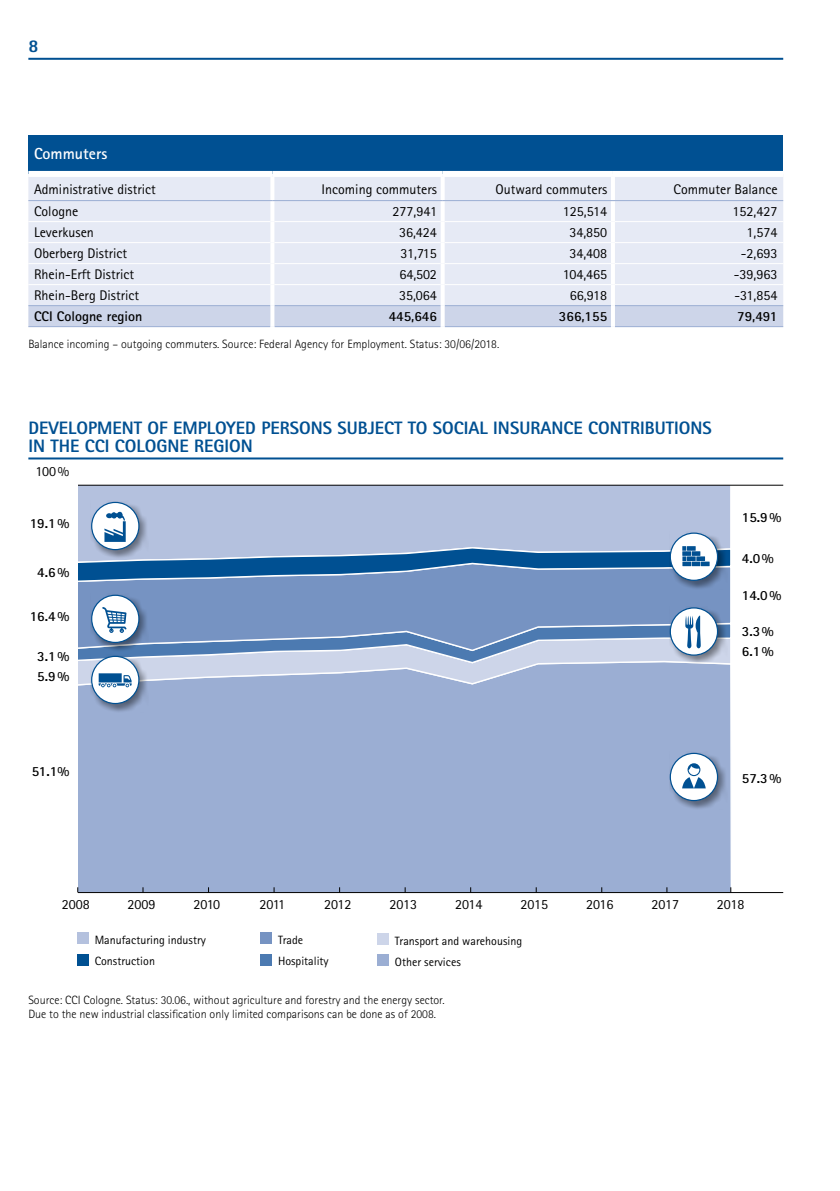
<style>
.page{position:relative;width:840px;height:1191px;background:#fff}
.page>*{position:absolute;margin:0;border:0;box-sizing:border-box;transform-origin:0 0}
.t1{font:800 18px/18px "Rotis Sans Serif Pro";color:#005092}
.t2{font:700 16px "Rotis Sans Serif Pro";color:#fff}
.t3{font:14px "Rotis Sans Serif Pro";color:#000}
.t4{font:700 14px/20.2px "Rotis Sans Serif Pro";color:#000}
.t5{font:300 12px/14px "Rotis Sans Serif Pro";color:#000}
.t6{font:12px/21.4px "Rotis Sans Serif Pro";color:#000}
</style>
<div class="page">
<hr style="left:28px;top:58px;width:754px;height:2px;background:#005092">
<div style="left:78px;top:687px;width:654px;height:207px;background:#9baed3"></div>
<div style="left:78px;top:484px;width:653px;height:26px;background:#b4c1de"></div>
<div style="left:28px;top:135px;width:754px;height:39px;background:#005092"></div>
<div style="left:28px;top:177px;width:754px;height:128px;background:#e6eaf5"></div>
<div style="left:28px;top:306px;width:754px;height:20px;background:#cdd5e9"></div>
<hr style="left:28px;top:221px;width:242px;height:1px;background:#fff">
<hr style="left:274px;top:221px;width:166px;height:1px;background:#fff">
<hr style="left:444px;top:221px;width:166px;height:1px;background:#fff">
<hr style="left:614px;top:221px;width:168px;height:1px;background:#fff">
<hr style="left:28px;top:242px;width:242px;height:1px;background:#fff">
<hr style="left:274px;top:242px;width:166px;height:1px;background:#fff">
<hr style="left:444px;top:242px;width:166px;height:1px;background:#fff">
<hr style="left:614px;top:242px;width:168px;height:1px;background:#fff">
<hr style="left:28px;top:263px;width:242px;height:1px;background:#fff">
<hr style="left:274px;top:263px;width:166px;height:1px;background:#fff">
<hr style="left:444px;top:263px;width:166px;height:1px;background:#fff">
<hr style="left:614px;top:263px;width:168px;height:1px;background:#fff">
<div style="left:28px;top:171px;width:244px;height:6px;background:#fff"></div>
<div style="left:272px;top:171px;width:170px;height:6px;background:#fff"></div>
<div style="left:442px;top:171px;width:170px;height:6px;background:#fff"></div>
<div style="left:612px;top:171px;width:170px;height:6px;background:#fff"></div>
<hr style="left:28px;top:284px;width:242px;height:1px;background:#fff">
<hr style="left:274px;top:284px;width:166px;height:1px;background:#fff">
<hr style="left:444px;top:284px;width:166px;height:1px;background:#fff">
<hr style="left:614px;top:284px;width:168px;height:1px;background:#fff">
<hr style="left:28px;top:305px;width:242px;height:1px;background:#9baed3">
<hr style="left:274px;top:305px;width:166px;height:1px;background:#9baed3">
<hr style="left:444px;top:305px;width:166px;height:1px;background:#9baed3">
<hr style="left:614px;top:305px;width:168px;height:1px;background:#9baed3">
<hr style="left:270px;top:177px;width:4px;height:23px;background:#fff">
<svg style="left:440px;top:177px;width:4px;height:23px"></svg>
<svg style="left:610px;top:177px;width:4px;height:23px"></svg>
<hr style="left:270px;top:201px;width:4px;height:21px;background:#fff">
<svg style="left:440px;top:201px;width:4px;height:21px"></svg>
<svg style="left:610px;top:201px;width:4px;height:21px"></svg>
<hr style="left:270px;top:222px;width:4px;height:21px;background:#fff">
<svg style="left:440px;top:222px;width:4px;height:21px"></svg>
<svg style="left:610px;top:222px;width:4px;height:21px"></svg>
<hr style="left:270px;top:243px;width:4px;height:21px;background:#fff">
<svg style="left:440px;top:243px;width:4px;height:21px"></svg>
<svg style="left:610px;top:243px;width:4px;height:21px"></svg>
<hr style="left:270px;top:264px;width:4px;height:21px;background:#fff">
<svg style="left:440px;top:264px;width:4px;height:21px"></svg>
<svg style="left:610px;top:264px;width:4px;height:21px"></svg>
<hr style="left:272px;top:200px;width:170px;height:1px;background:#9baed3">
<hr style="left:442px;top:200px;width:170px;height:1px;background:#9baed3">
<hr style="left:612px;top:200px;width:170px;height:1px;background:#9baed3">
<hr style="left:274px;top:326px;width:166px;height:1px;background:#9baed3">
<hr style="left:444px;top:326px;width:166px;height:1px;background:#9baed3">
<hr style="left:614px;top:326px;width:168px;height:1px;background:#9baed3">
<hr style="left:28px;top:200px;width:244px;height:1px;background:#9baed3">
<hr style="left:28px;top:326px;width:242px;height:1px;background:#9baed3">
<hr style="left:270px;top:285px;width:4px;height:21px;background:#fff">
<svg style="left:440px;top:285px;width:4px;height:21px"></svg>
<svg style="left:610px;top:285px;width:4px;height:21px"></svg>
<svg style="left:270px;top:306px;width:4px;height:21px"></svg>
<svg style="left:440px;top:306px;width:4px;height:21px"></svg>
<svg style="left:610px;top:306px;width:4px;height:21px"></svg>
<hr style="left:28px;top:457px;width:754px;height:2px;background:#005092">
<hr style="left:77px;top:892px;width:705px;height:1px;background:#000">
<hr style="left:77px;top:485px;width:705px;height:1px;background:#000">
<div style="left:668px;top:751px;width:59px;height:59px;background:#000;opacity:.45"></div>
<div style="left:670px;top:753px;width:47px;height:47px;background:#fff;border-radius:50%"></div>
<div style="left:669px;top:753px;width:48px;height:48px;border:1px solid #005092;border-radius:50%"></div>
<svg style="left:682px;top:763px;width:23px;height:25px"></svg>
<div style="left:90px;top:500px;width:59px;height:59px;background:#000;opacity:.45"></div>
<svg style="left:92px;top:502px;width:47px;height:47px"></svg>
<div style="left:78px;top:583px;width:653px;height:24px;background:#7693c2"></div>
<div style="left:668px;top:531px;width:59px;height:59px;background:#000;opacity:.45"></div>
<svg style="left:78px;top:510px;width:653px;height:73px"></svg>
<div style="left:90px;top:654px;width:59px;height:59px;background:#000;opacity:.45"></div>
<div style="left:92px;top:656px;width:47px;height:47px;background:#fff;border-radius:50%"></div>
<div style="left:90px;top:593px;width:59px;height:59px;background:#000;opacity:.45"></div>
<svg style="left:92px;top:595px;width:47px;height:47px"></svg>
<svg style="left:78px;top:607px;width:653px;height:80px"></svg>
<div style="left:77px;top:932px;width:11px;height:12px;background:#b4c1de"></div>
<div style="left:77px;top:953px;width:11px;height:12px;background:#005092"></div>
<div style="left:260px;top:932px;width:12px;height:12px;background:#7693c2"></div>
<div style="left:260px;top:953px;width:12px;height:12px;background:#4c7ab1"></div>
<div style="left:377px;top:933px;width:11px;height:11px;background:#cdd5e9"></div>
<div style="left:377px;top:954px;width:11px;height:12px;background:#9baed3"></div>
<p class="t1" style="left:28px;top:37px;width:12px">8</p>
<p class="t2" style="left:34px;top:143px;width:75px">Commuters</p>
<p class="t3" style="left:34px;top:181px;width:123px">Administrative district</p>
<p class="t3" style="left:321px;top:181px;width:117px">Incoming commuters</p>
<p class="t3" style="left:495px;top:181px;width:113px">Outward commuters</p>
<p class="t3" style="left:673px;top:181px;width:105px">Commuter Balance</p>
<p class="t3" style="left:34px;top:203px;width:46px">Cologne</p>
<p class="t3" style="left:392px;top:203px;width:46px">277,941</p>
<p class="t3" style="left:562px;top:203px;width:46px">125,514</p>
<p class="t3" style="left:732px;top:203px;width:46px">152,427</p>
<p class="t3" style="left:34px;top:224px;width:61px">Leverkusen</p>
<p class="t3" style="left:399px;top:224px;width:39px">36,424</p>
<p class="t3" style="left:569px;top:224px;width:39px">34,850</p>
<p class="t3" style="left:746px;top:224px;width:32px">1,574</p>
<p class="t3" style="left:34px;top:245px;width:95px">Oberberg District</p>
<p class="t3" style="left:400px;top:245px;width:38px">31,715</p>
<p class="t3" style="left:569px;top:245px;width:39px">34,408</p>
<p class="t3" style="left:740px;top:245px;width:38px">-2,693</p>
<p class="t3" style="left:34px;top:266px;width:102px">Rhein-Erft District</p>
<p class="t3" style="left:399px;top:266px;width:39px">64,502</p>
<p class="t3" style="left:562px;top:266px;width:46px">104,465</p>
<p class="t3" style="left:733px;top:266px;width:45px">-39,963</p>
<p class="t3" style="left:34px;top:287px;width:106px">Rhein-Berg District</p>
<p class="t3" style="left:399px;top:287px;width:39px">35,064</p>
<p class="t3" style="left:569px;top:287px;width:39px">66,918</p>
<p class="t3" style="left:734px;top:287px;width:45px">-31,854</p>
<p class="t4" style="left:34px;top:306px;width:110px">CCI Cologne region</p>
<p class="t4" style="left:388px;top:306px;width:50px">445,646</p>
<p class="t4" style="left:558px;top:306px;width:50px">366,155</p>
<p class="t4" style="left:736px;top:306px;width:42px">79,491</p>
<p class="t5" style="left:28px;top:337px;width:472px">Balance incoming – outgoing commuters. Source: Federal Agency for Employment. Status: 30/06/2018.</p>
<p class="t1" style="left:28px;top:418px;width:684px">DEVELOPMENT OF EMPLOYED PERSONS SUBJECT TO SOCIAL INSURANCE CONTRIBUTIONS<br>IN THE CCI COLOGNE REGION</p>
<p class="t3" style="left:36px;top:463px;width:35px">100%</p>
<p class="t4" style="left:30px;top:513px;width:41px">19.1%</p>
<p class="t4" style="left:37px;top:562px;width:34px">4.6%</p>
<p class="t4" style="left:30px;top:606px;width:41px">16.4%</p>
<p class="t4" style="left:37px;top:646px;width:34px">3.1%<br>5.9%</p>
<p class="t4" style="left:32px;top:761px;width:39px">51.1%</p>
<p class="t4" style="left:741px;top:507px;width:41px">15.9%</p>
<p class="t4" style="left:741px;top:548px;width:34px">4.0%</p>
<p class="t4" style="left:741px;top:585px;width:41px">14.0%</p>
<p class="t4" style="left:741px;top:621px;width:34px">3.3%<br>6.1%</p>
<p class="t4" style="left:741px;top:768px;width:41px">57.3%</p>
<p class="t3" style="left:62px;top:896px;width:29px">2008</p>
<p class="t3" style="left:127px;top:896px;width:29px">2009</p>
<p class="t3" style="left:193px;top:896px;width:28px">2010</p>
<p class="t3" style="left:259px;top:896px;width:27px">2011</p>
<p class="t3" style="left:324px;top:896px;width:29px">2012</p>
<p class="t3" style="left:389px;top:896px;width:29px">2013</p>
<p class="t3" style="left:455px;top:896px;width:29px">2014</p>
<p class="t3" style="left:520px;top:896px;width:29px">2015</p>
<p class="t3" style="left:585px;top:896px;width:29px">2016</p>
<p class="t3" style="left:651px;top:895px;width:29px">2017</p>
<p class="t3" style="left:716px;top:895px;width:29px">2018</p>
<p class="t6" style="left:95px;top:929px;width:113px">Manufacturing industry<br>Construction</p>
<p class="t6" style="left:278px;top:929px;width:52px">Trade<br>Hospitality</p>
<p class="t6" style="left:395px;top:930px;width:129px">Transport and warehousing<br>Other services</p>
<p class="t5" style="left:28px;top:993px;width:417px">Source: CCI Cologne. Status: 30.06., without agriculture and forestry and the energy sector.<br>Due to the new industrial classification only limited comparisons can be done as of 2008.</p>
</div>
